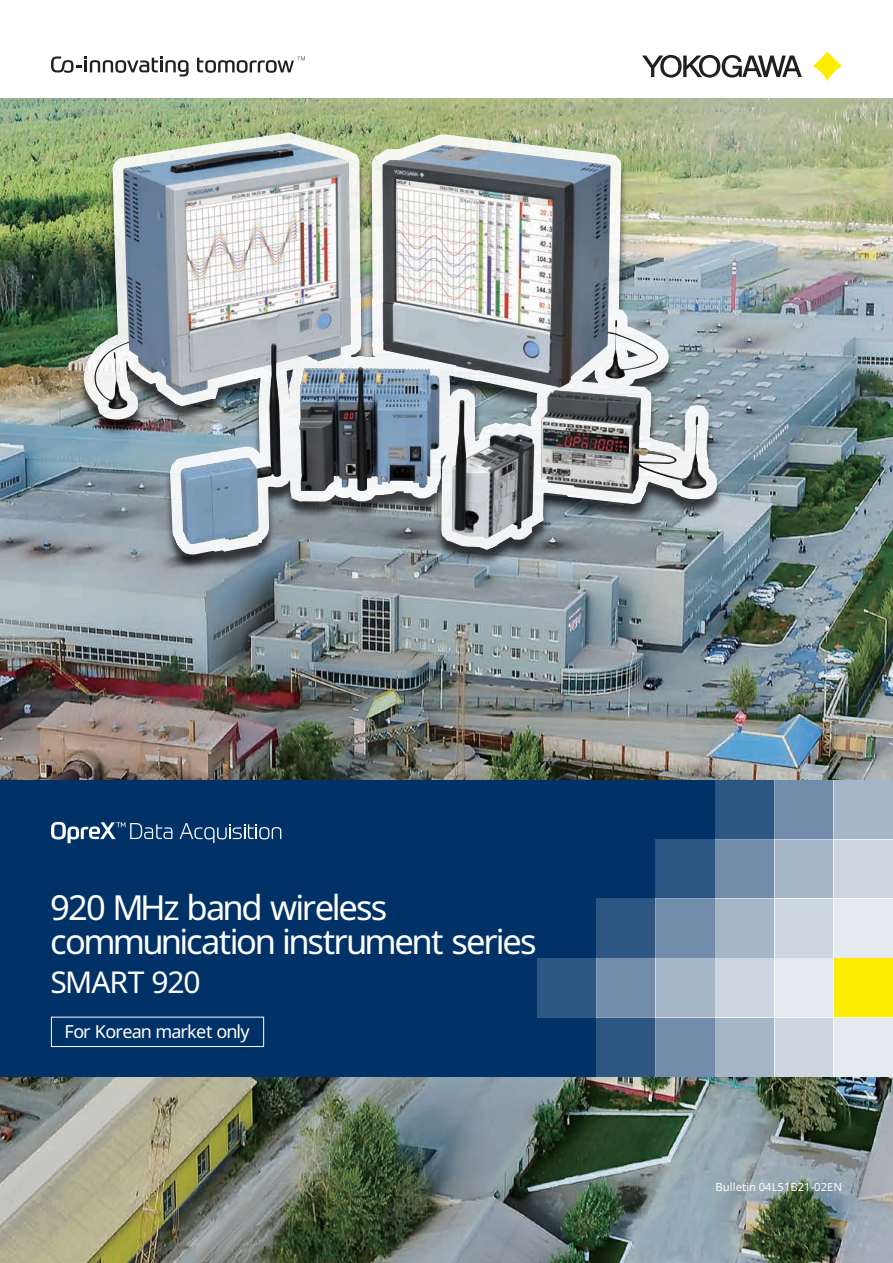
<style>
.page{position:relative;width:893px;height:1263px;background:#fff}
.page>*{position:absolute;margin:0;border:0;box-sizing:border-box;transform-origin:0 0}
.t1{font:34.5px/34.5px "Noto Sans";letter-spacing:-.065em;color:#fff}
.t2{font:30px "Noto Sans";letter-spacing:-.04em;color:#fff}
.t3{font:18px "Noto Sans";letter-spacing:-.04em;color:#fff}
.t4{font:11.25px "Noto Sans";color:#fff}
</style>
<div class="page">
<img style="left:1px;top:98px;width:892px;height:1165px">
<img style="left:74px;top:133px;width:653px;height:442px">
<img style="left:94px;top:144px;width:194px;height:395px">
<svg style="left:197px;top:56px;width:108px;height:17px"></svg>
<svg style="left:51px;top:56px;width:138px;height:20px"></svg>
<svg style="left:813px;top:52px;width:29px;height:29px"></svg>
<svg style="left:642px;top:55px;width:160px;height:23px"></svg>
<div style="left:0;top:780px;width:893px;height:296px;background:#003268"></div>
<div style="left:834px;top:780px;width:59px;height:59px;background:#a5b6c9"></div>
<div style="left:774px;top:780px;width:60px;height:59px;background:#728dab"></div>
<div style="left:715px;top:780px;width:59px;height:59px;background:#2d5682"></div>
<div style="left:834px;top:839px;width:59px;height:59px;background:#ccd6e0"></div>
<div style="left:774px;top:839px;width:60px;height:59px;background:#a5b6c9"></div>
<div style="left:715px;top:839px;width:59px;height:59px;background:#728dab"></div>
<div style="left:656px;top:839px;width:59px;height:59px;background:#2d5682"></div>
<div style="left:834px;top:898px;width:59px;height:60px;background:#e5eaef"></div>
<div style="left:774px;top:898px;width:60px;height:60px;background:#ccd6e0"></div>
<div style="left:715px;top:898px;width:59px;height:60px;background:#a5b6c9"></div>
<div style="left:656px;top:898px;width:59px;height:60px;background:#728dab"></div>
<div style="left:596px;top:898px;width:60px;height:60px;background:#2d5682"></div>
<div style="left:834px;top:958px;width:59px;height:59px;background:#ffed01"></div>
<div style="left:774px;top:958px;width:60px;height:59px;background:#e5eaef"></div>
<div style="left:715px;top:958px;width:59px;height:59px;background:#ccd6e0"></div>
<div style="left:656px;top:958px;width:59px;height:59px;background:#a5b6c9"></div>
<div style="left:596px;top:958px;width:60px;height:59px;background:#728dab"></div>
<div style="left:537px;top:958px;width:59px;height:59px;background:#2d5682"></div>
<div style="left:834px;top:1017px;width:59px;height:59px;background:#e5eaef"></div>
<div style="left:774px;top:1017px;width:60px;height:59px;background:#ccd6e0"></div>
<div style="left:715px;top:1017px;width:59px;height:59px;background:#a5b6c9"></div>
<div style="left:656px;top:1017px;width:59px;height:59px;background:#728dab"></div>
<div style="left:596px;top:1017px;width:60px;height:59px;background:#2d5682"></div>
<svg style="left:180px;top:823px;width:101px;height:20px"></svg>
<svg style="left:51px;top:822px;width:121px;height:21px"></svg>
<div style="left:51px;top:1017px;width:213px;height:30px;border:1px solid #fff"></div>
<p class="t1" style="left:50px;top:889px;width:488px">920 MHz band wireless communication instrument series</p>
<p class="t2" style="left:50px;top:961px;width:152px">SMART 920</p>
<p class="t3" style="left:65px;top:1019px;width:187px">For Korean market only</p>
<p class="t4" style="left:716px;top:1179px;width:128px">Bulletin 04L51B21-02EN</p>
</div>
